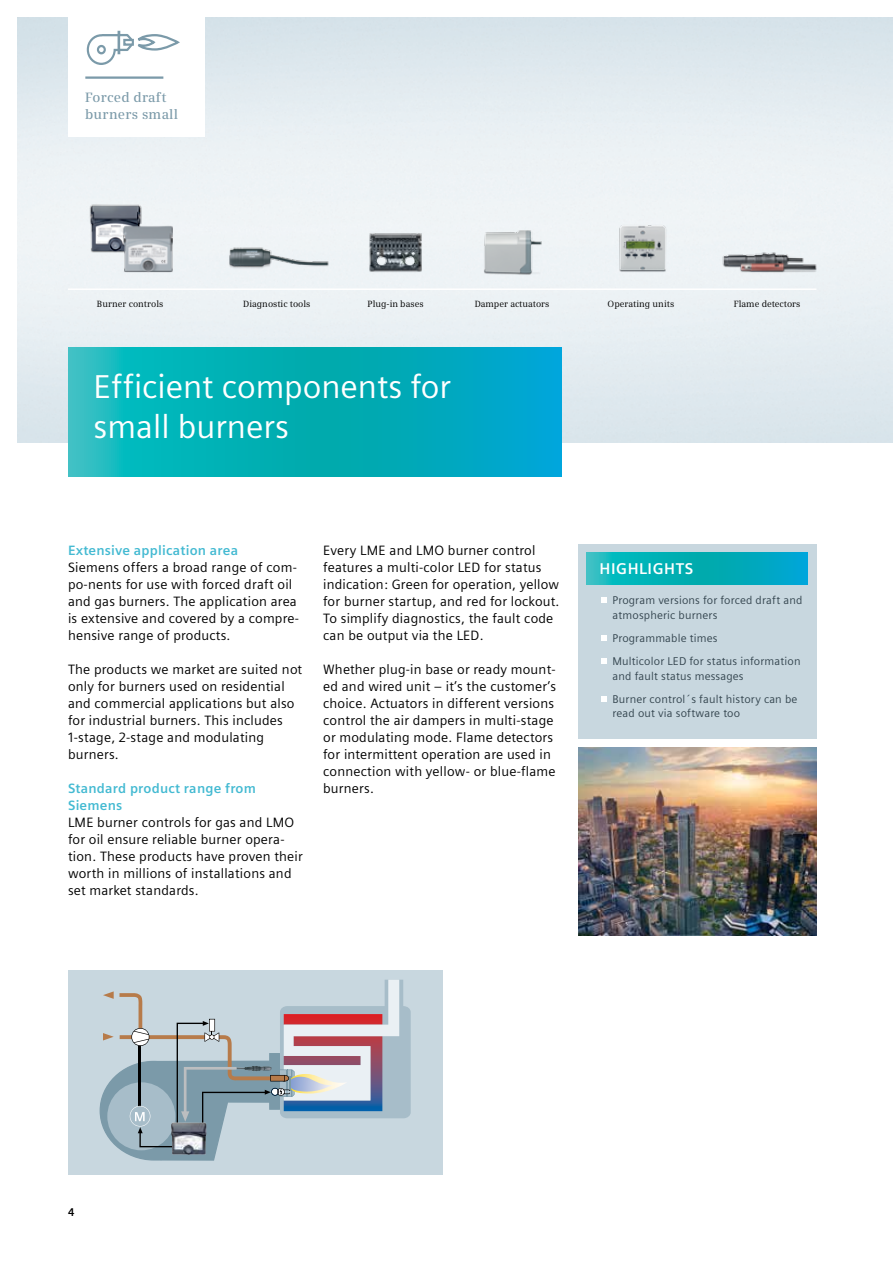
<style>
.page{position:relative;width:893px;height:1263px;background:#fff}
.page>*{position:absolute;margin:0;border:0;box-sizing:border-box;transform-origin:0 0}
.t1{font:33px/39.6px "Siemens Sans";color:#fff}
.t2{font:700 15.6px "Siemens Sans";letter-spacing:.035em;color:#fff}
.t3{font:13.5px/17px "Siemens Sans";letter-spacing:.015em;color:#000}
.t4{font:700 13.5px/17px "Siemens Sans";letter-spacing:.015em;color:#44bad2}
.t5{font:600 13.5px/17px "Siemens Serif";letter-spacing:.015em;color:#7b9aa9}
.t6{font:11.25px/23.1px "Siemens Sans";letter-spacing:.015em;color:#34454f}
.t7{font:700 11.25px "Siemens Sans";color:#000}
.t8{font:9px "Siemens Serif";color:#000}
</style>
<div class="page">
<img style="left:17px;top:17px;width:876px;height:425px">
<img style="left:578px;top:747px;width:238px;height:188px">
<div style="left:68px;top:0;width:136px;height:136px;background:#fff"></div>
<hr style="left:118px;top:31px;width:2px;height:23px;background:#7b9aa9">
<svg style="left:85px;top:33px;width:95px;height:46px"></svg>
<svg style="left:123px;top:39px;width:11px;height:7px"></svg>
<img style="left:717px;top:245px;width:101px;height:40px">
<img style="left:368px;top:231px;width:55px;height:54px">
<img style="left:230px;top:233px;width:99px;height:54px">
<img style="left:482px;top:231px;width:60px;height:45px">
<img style="left:616px;top:220px;width:52px;height:71px">
<img style="left:87px;top:202px;width:86px;height:92px">
<hr style="left:68px;top:288px;width:748px;height:2px;background:#fff">
<svg style="left:68px;top:347px;width:493px;height:129px;background:#04aebb"></svg>
<div style="left:578px;top:544px;width:238px;height:194px;background:#c8d7df"></div>
<svg style="left:601px;top:597px;width:5px;height:6px"></svg>
<svg style="left:601px;top:635px;width:5px;height:6px"></svg>
<svg style="left:601px;top:658px;width:5px;height:6px"></svg>
<svg style="left:601px;top:696px;width:5px;height:6px"></svg>
<svg style="left:587px;top:553px;width:221px;height:32px;background:#04aebb"></svg>
<div style="left:68px;top:970px;width:374px;height:204px;background:#c8d7df"></div>
<svg style="left:100px;top:980px;width:311px;height:181px"></svg>
<img style="left:171px;top:1122px;width:35px;height:33px">
<p class="t5" style="left:85px;top:89px;width:95px">Forced draft burners small</p>
<p class="t8" style="left:97px;top:298px;width:68px">Burner controls</p>
<p class="t8" style="left:243px;top:298px;width:69px">Diagnostic tools</p>
<p class="t8" style="left:367px;top:298px;width:58px">Plug-in bases</p>
<p class="t8" style="left:475px;top:298px;width:76px">Damper actuators</p>
<p class="t8" style="left:608px;top:298px;width:68px">Operating units</p>
<p class="t8" style="left:734px;top:298px;width:68px">Flame detectors</p>
<h1 class="t1" style="left:94px;top:367px;width:359px">Efficient components for small burners</h1>
<p class="t4" style="left:68px;top:542px;width:172px">Extensive application area</p>
<p class="t3" style="left:68px;top:559px;width:232px">Siemens offers a broad range of com&shy;po-nents for use with forced draft oil and gas burners. The application area is extensive and covered by a compre&shy;hensive range of products.</p>
<p class="t3" style="left:68px;top:661px;width:236px">The products we market are suited not only for burners used on residential and commercial applications but also for industrial burners. This includes<br>1-stage, 2-stage and modulating burners.</p>
<p class="t4" style="left:68px;top:780px;width:189px">Standard product range from<br>Siemens</p>
<p class="t3" style="left:68px;top:814px;width:236px">LME burner controls for gas and LMO for oil ensure reliable burner opera&shy;tion. These products have proven their worth in millions of installations and set market standards.</p>
<p class="t3" style="left:323px;top:542px;width:238px">Every LME and LMO burner control features a multi-color LED for status indication: Green for operation, yellow for burner startup, and red for lockout.<br>To simplify diagnostics, the fault code can be output via the LED.</p>
<p class="t3" style="left:323px;top:661px;width:234px">Whether plug-in base or ready mount&shy;ed and wired unit – it’s the customer’s choice. Actuators in different versions control the air dampers in multi-stage or modulating mode. Flame detectors for intermittent operation are used in connection with yellow- or blue-flame burners.</p>
<p class="t2" style="left:600px;top:560px;width:95px">HIGHLIGHTS</p>
<p class="t6" style="left:613px;top:593px;width:191px;line-height:14.7px">Program versions for forced draft and atmospheric burners</p>
<p class="t6" style="left:613px;top:626px;width:189px">Programmable times<br>Multicolor LED for status information</p>
<p class="t6" style="left:613px;top:664px;width:186px">and fault status messages<br>Burner control´s fault history can be</p>
<p class="t6" style="left:613px;top:702px;width:129px">read out via software too</p>
<p class="t7" style="left:68px;top:1206px;width:8px">4</p>
</div>
